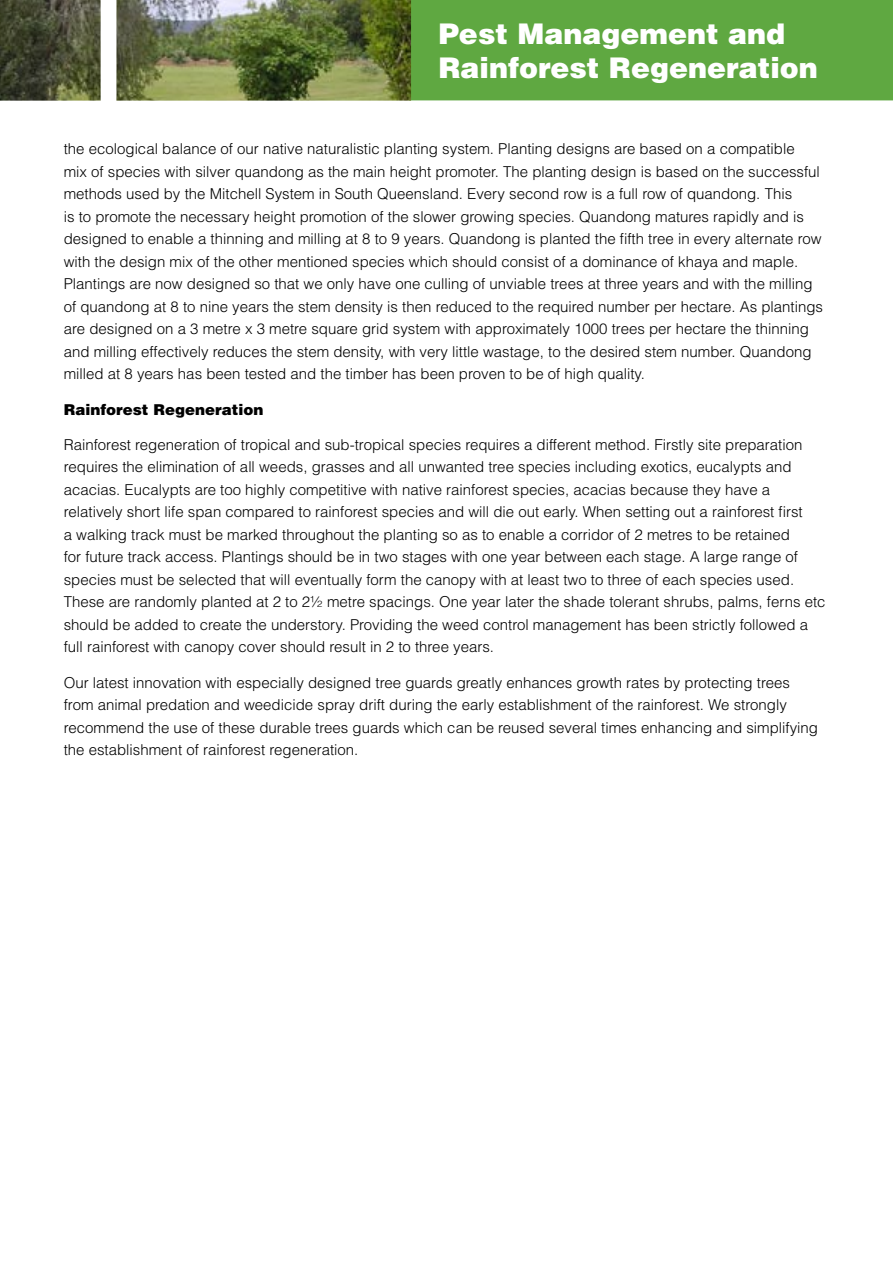
<style>
.page{position:relative;width:893px;height:1263px;background:#fff}
.page>*{position:absolute;margin:0;border:0;box-sizing:border-box;transform-origin:0 0}
.t1{font:900 28.5px/34.2px "Helvetica";color:#fff}
.t2{font:300 15px/22.5px "Helvetica";color:#000}
.t3{font:900 15px "Helvetica";color:#000}
</style>
<div class="page">
<div style="left:410px;top:1px;width:482px;height:99px;background:#5fa841"></div>
<div style="left:409px;top:0;width:484px;height:100px;border:2px solid #5fa841"></div>
<img style="left:0;top:0;width:411px;height:101px">
<p class="t1" style="left:438px;top:16px;width:381px">Pest Management and<br>Rainforest Regeneration</p>
<p class="t2" style="left:64px;top:137px;width:761px">the ecological balance of our native naturalistic planting system. Planting designs are based on a compatible<br>mix of species with silver quandong as the main height promoter. The planting design is based on the successful methods used by the Mitchell System in South Queensland. Every second row is a full row of quandong. This<br>is to promote the necessary height promotion of the slower growing species. Quandong matures rapidly and is designed to enable a thinning and milling at 8 to 9 years. Quandong is planted the fifth tree in every alternate row with the design mix of the other mentioned species which should consist of a dominance of khaya and maple.<br>Plantings are now designed so that we only have one culling of unviable trees at three years and with the milling of quandong at 8 to nine years the stem density is then reduced to the required number per hectare. As plantings are designed on a 3 metre x 3 metre square grid system with approximately 1000 trees per hectare the thinning and milling effectively reduces the stem density, with very little wastage, to the desired stem number. Quandong milled at 8 years has been tested and the timber has been proven to be of high quality.</p>
<p class="t3" style="left:64px;top:399px;width:201px">Rainforest Regeneration</p>
<p class="t2" style="left:64px;top:433px;width:763px">Rainforest regeneration of tropical and sub-tropical species requires a different method. Firstly site preparation requires the elimination of all weeds, grasses and all unwanted tree species including exotics, eucalypts and acacias. Eucalypts are too highly competitive with native rainforest species, acacias because they have a relatively short life span compared to rainforest species and will die out early. When setting out a rainforest first<br>a walking track must be marked throughout the planting so as to enable a corridor of 2 metres to be retained<br>for future track access. Plantings should be in two stages with one year between each stage. A large range of species must be selected that will eventually form the canopy with at least two to three of each species used.<br>These are randomly planted at 2 to 21⁄2 metre spacings. One year later the shade tolerant shrubs, palms, ferns etc should be added to create the understory. Providing the weed control management has been strictly followed a full rainforest with canopy cover should result in 2 to three years.</p>
<p class="t2" style="left:64px;top:671px;width:756px">Our latest innovation with especially designed tree guards greatly enhances growth rates by protecting trees from animal predation and weedicide spray drift during the early establishment of the rainforest. We strongly recommend the use of these durable trees guards which can be reused several times enhancing and simplifying the establishment of rainforest regeneration.</p>
</div>
